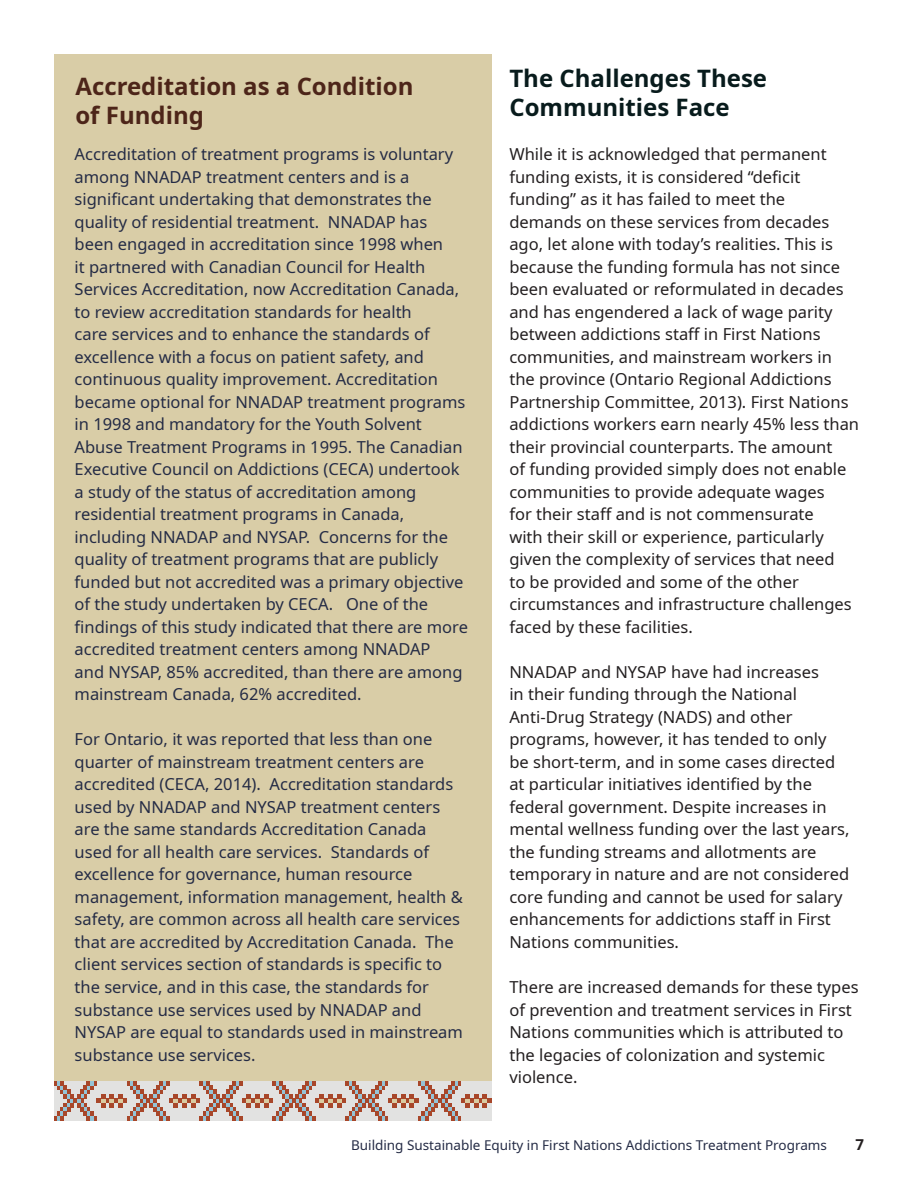
<style>
.page{position:relative;width:918px;height:1188px;background:#fff}
.page>*{position:absolute;margin:0;border:0;box-sizing:border-box;transform-origin:0 0}
.t1{font:700 24px "Noto Sans";color:#4d2519}
.t2{font:700 24px/28.8px "Noto Sans";color:#081b1c}
.t3{font:16.5px/22.5px "Noto Sans";color:#242b45}
.t4{font:16.5px/22.5px "Noto Sans";color:#231f20}
.t5{font:700 15px "Noto Sans";color:#231f20}
.t6{font:13.5px "Noto Sans";color:#242b45}
</style>
<div class="page">
<div style="left:54px;top:54px;width:437px;height:1062px;background:#d9cda7"></div>
<svg style="left:54px;top:1081px;width:437px;height:39px;background:#cab2aa"></svg>
<p class="t1" style="left:75px;top:69px;width:340px">Accreditation as a Condition</p>
<p class="t1" style="left:75px;top:98px;width:130px">of Funding</p>
<p class="t3" style="left:75px;top:143px;width:395px">Accreditation of treatment programs is voluntary among NNADAP treatment centers and is a significant undertaking that demonstrates the quality of residential treatment. NNADAP has been engaged in accreditation since 1998 when<br>it partnered with Canadian Council for Health Services Accreditation, now Accreditation Canada, to review accreditation standards for health<br>care services and to enhance the standards of excellence with a focus on patient safety, and continuous quality improvement. Accreditation became optional for NNADAP treatment programs in 1998 and mandatory for the Youth Solvent Abuse Treatment Programs in 1995. The Canadian Executive Council on Addictions (CECA) undertook a study of the status of accreditation among residential treatment programs in Canada, including NNADAP and NYSAP. Concerns for the quality of treatment programs that are publicly funded but not accredited was a primary objective of the study undertaken by CECA. One of the findings of this study indicated that there are more accredited treatment centers among NNADAP<br>and NYSAP, 85% accredited, than there are among mainstream Canada, 62% accredited.</p>
<p class="t3" style="left:75px;top:729px;width:390px">For Ontario, it was reported that less than one quarter of mainstream treatment centers are accredited (CECA, 2014). Accreditation standards used by NNADAP and NYSAP treatment centers are the same standards Accreditation Canada used for all health care services. Standards of excellence for governance, human resource management, information management, health &amp; safety, are common across all health care services that are accredited by Accreditation Canada. The client services section of standards is specific to the service, and in this case, the standards for substance use services used by NNADAP and NYSAP are equal to standards used in mainstream substance use services.</p>
<p class="t2" style="left:509px;top:65px;width:259px">The Challenges These<br>Communities Face</p>
<p class="t4" style="left:509px;top:143px;width:351px">While it is acknowledged that permanent funding exists, it is considered “deficit funding” as it has failed to meet the demands on these services from decades ago, let alone with today’s realities. This is because the funding formula has not since been evaluated or reformulated in decades and has engendered a lack of wage parity between addictions staff in First Nations communities, and mainstream workers in the province (Ontario Regional Addictions Partnership Committee, 2013). First Nations addictions workers earn nearly 45% less than their provincial counterparts. The amount<br>of funding provided simply does not enable communities to provide adequate wages<br>for their staff and is not commensurate<br>with their skill or experience, particularly given the complexity of services that need<br>to be provided and some of the other circumstances and infrastructure challenges faced by these facilities.</p>
<p class="t4" style="left:509px;top:661px;width:342px">NNADAP and NYSAP have had increases<br>in their funding through the National Anti-Drug Strategy (NADS) and other programs, however, it has tended to only be short-term, and in some cases directed at particular initiatives identified by the federal government. Despite increases in mental wellness funding over the last years, the funding streams and allotments are temporary in nature and are not considered core funding and cannot be used for salary enhancements for addictions staff in First Nations communities.</p>
<p class="t4" style="left:509px;top:976px;width:351px">There are increased demands for these types of prevention and treatment services in First Nations communities which is attributed to the legacies of colonization and systemic violence.</p>
<p class="t6" style="left:351px;top:1136px;width:477px">Building Sustainable Equity in First Nations Addictions Treatment Programs</p>
<p class="t5" style="left:855px;top:1134px;width:10px">7</p>
</div>
